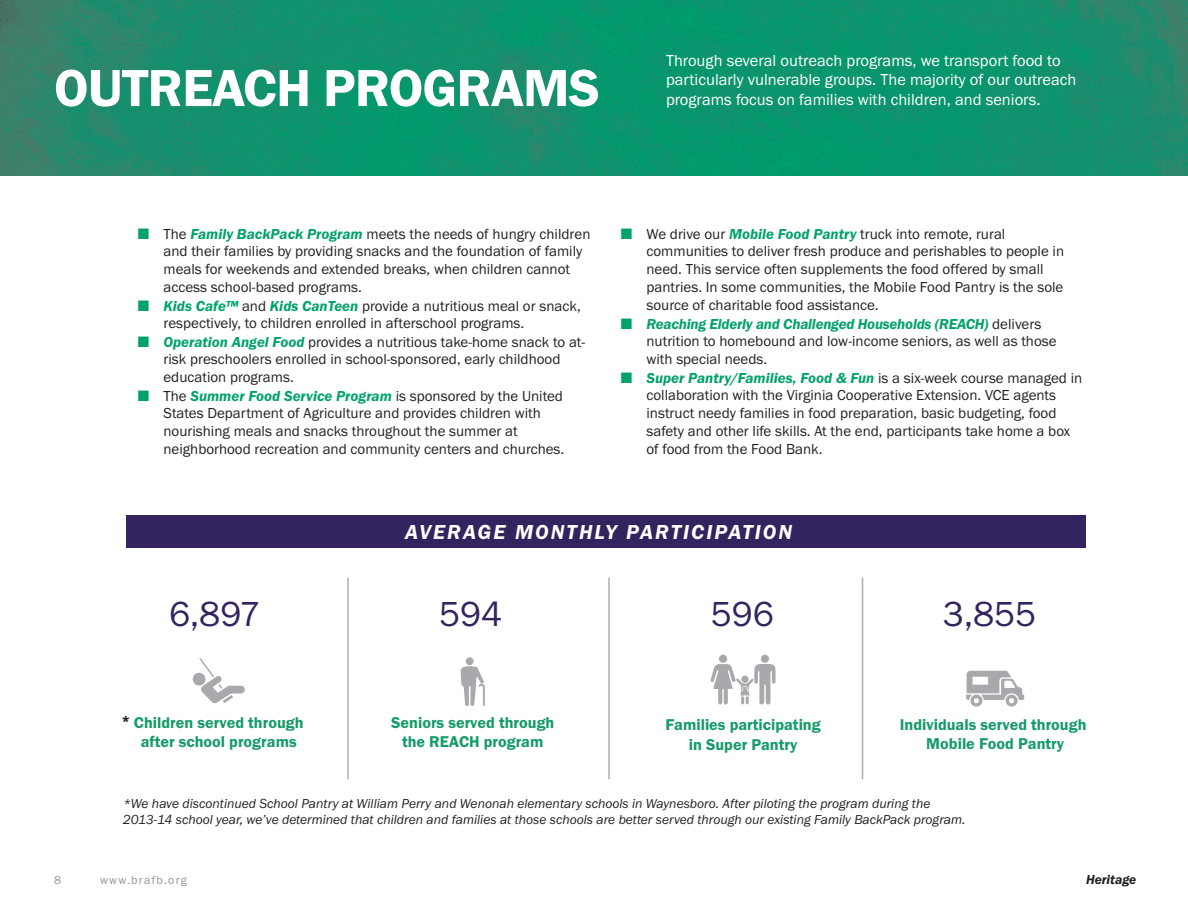
<style>
.page{position:relative;width:1188px;height:918px;background:#fff}
.page>*{position:absolute;margin:0;border:0;box-sizing:border-box;transform-origin:0 0}
.t1{font:600 54px "Franklin Gothic";letter-spacing:-.015em;color:#fff}
.t2{font:36px "Franklin Gothic";color:#332460}
.t3{font:italic 600 21px "Franklin Gothic";letter-spacing:.1em;color:#fff}
.t4{font:16.5px/19.8px "Franklin Gothic";color:#fff}
.t5{font:600 16.2px/19.5px "Franklin Gothic";color:#159b67;text-align:center}
.t6{font:15px/17.9px "Franklin Gothic";color:#231f20}
.t7{font:600 15px "Franklin Gothic";color:#231f20}
.t8{font:italic 13.5px/16.2px "Franklin Gothic";color:#231f20}
.t9{font:italic 600 13.5px "Franklin Gothic";color:#231f20}
.t10{font:12px "Franklin Gothic";letter-spacing:.1em;color:#939598}
.s1{color:#00a26a}
.s2{font-weight:600;font-style:italic;color:#00a26a}
</style>
<div class="page">
<img style="left:0;top:0;width:1188px;height:175px">
<div style="left:126px;top:515px;width:960px;height:33px;background:#332460"></div>
<svg style="left:193px;top:658px;width:52px;height:45px"></svg>
<svg style="left:461px;top:657px;width:24px;height:49px"></svg>
<svg style="left:710px;top:655px;width:66px;height:50px"></svg>
<svg style="left:966px;top:671px;width:58px;height:36px"></svg>
<hr style="left:347px;top:578px;width:2px;height:201px;background:#aeafb3">
<hr style="left:608px;top:578px;width:2px;height:201px;background:#aeafb3">
<hr style="left:862px;top:578px;width:1px;height:201px;background:#aeafb3">
<h1 class="t1" style="left:54px;top:56px;width:548px">OUTREACH PROGRAMS</h1>
<p class="t4" style="left:666px;top:50px;width:412px">Through several outreach programs, we transport food to particularly vulnerable groups. The majority of our outreach programs focus on families with children, and seniors.</p>
<p class="t6" style="left:163px;top:225px;width:429px;text-indent:-26px"><span class="s1">■</span> The <span class="s2">Family BackPack Program</span> meets the needs of hungry children and their families by providing snacks and the foundation of family meals for weekends and extended breaks, when children cannot access school-based programs.</p>
<p class="t6" style="left:163px;top:297px;width:419px;line-height:17.1px;text-indent:-26px"><span class="s1">■</span> <span class="s2">Kids Cafe™</span> and <span class="s2">Kids CanTeen</span> provide a nutritious meal or snack, respectively, to children enrolled in afterschool programs.</p>
<p class="t6" style="left:163px;top:333px;width:423px;text-indent:-25px"><span class="s1">■</span> <span class="s2">Operation Angel Food</span> provides a nutritious take-home snack to at&shy;risk preschoolers enrolled in school-sponsored, early childhood education programs.</p>
<p class="t6" style="left:163px;top:387px;width:402px;text-indent:-25px"><span class="s1">■</span> The <span class="s2">Summer Food Service Program</span> is sponsored by the United States Department of Agriculture and provides children with nourishing meals and snacks throughout the summer at neighborhood recreation and community centers and churches.</p>
<p class="t6" style="left:646px;top:225px;width:419px;text-indent:-25px"><span class="s1">■</span> We drive our <span class="s2">Mobile Food Pantry</span> truck into remote, rural communities to deliver fresh produce and perishables to people in need. This service often supplements the food offered by small pantries. In some communities, the Mobile Food Pantry is the sole source of charitable food assistance.</p>
<p class="t6" style="left:646px;top:315px;width:412px;text-indent:-26px"><span class="s1">■</span> <span class="s2">Reaching Elderly and Challenged Households (REACH)</span> delivers nutrition to homebound and low-income seniors, as well as those with special needs.</p>
<p class="t6" style="left:646px;top:369px;width:437px;text-indent:-26px"><span class="s1">■</span> <span class="s2">Super Pantry/Families, Food &amp; Fun</span> is a six-week course managed in collaboration with the Virginia Cooperative Extension. VCE agents instruct needy families in food preparation, basic budgeting, food safety and other life skills. At the end, participants take home a box of food from the Food Bank.</p>
<h3 class="t3" style="left:405px;top:519px;width:389px">AVERAGE MONTHLY PARTICIPATION</h3>
<h2 class="t2" style="left:169px;top:592px;width:93px">6,897</h2>
<h2 class="t2" style="left:439px;top:592px;width:65px">594</h2>
<h2 class="t2" style="left:711px;top:592px;width:65px">596</h2>
<h2 class="t2" style="left:943px;top:592px;width:95px">3,855</h2>
<p class="t7" style="left:122px;top:712px;width:10px">*</p>
<p class="t5" style="left:134px;top:713px;width:171px">Children served through after school programs</p>
<p class="t5" style="left:391px;top:713px;width:165px">Seniors served through the REACH program</p>
<p class="t5" style="left:665px;top:715px;width:157px">Families participating in Super Pantry</p>
<p class="t5" style="left:900px;top:715px;width:188px">Individuals served through<br>Mobile Food Pantry</p>
<p class="t8" style="left:123px;top:795px;width:844px">*We have discontinued School Pantry at William Perry and Wenonah elementary schools in Waynesboro. After piloting the program during the<br>2013-14 school year, we’ve determined that children and families at those schools are better served through our existing Family BackPack program.</p>
<p class="t10" style="left:54px;top:873px;width:9px">8</p>
<p class="t10" style="left:100px;top:873px;width:88px">www.brafb.org</p>
<p class="t9" style="left:1086px;top:871px;width:52px">Heritage</p>
</div>
